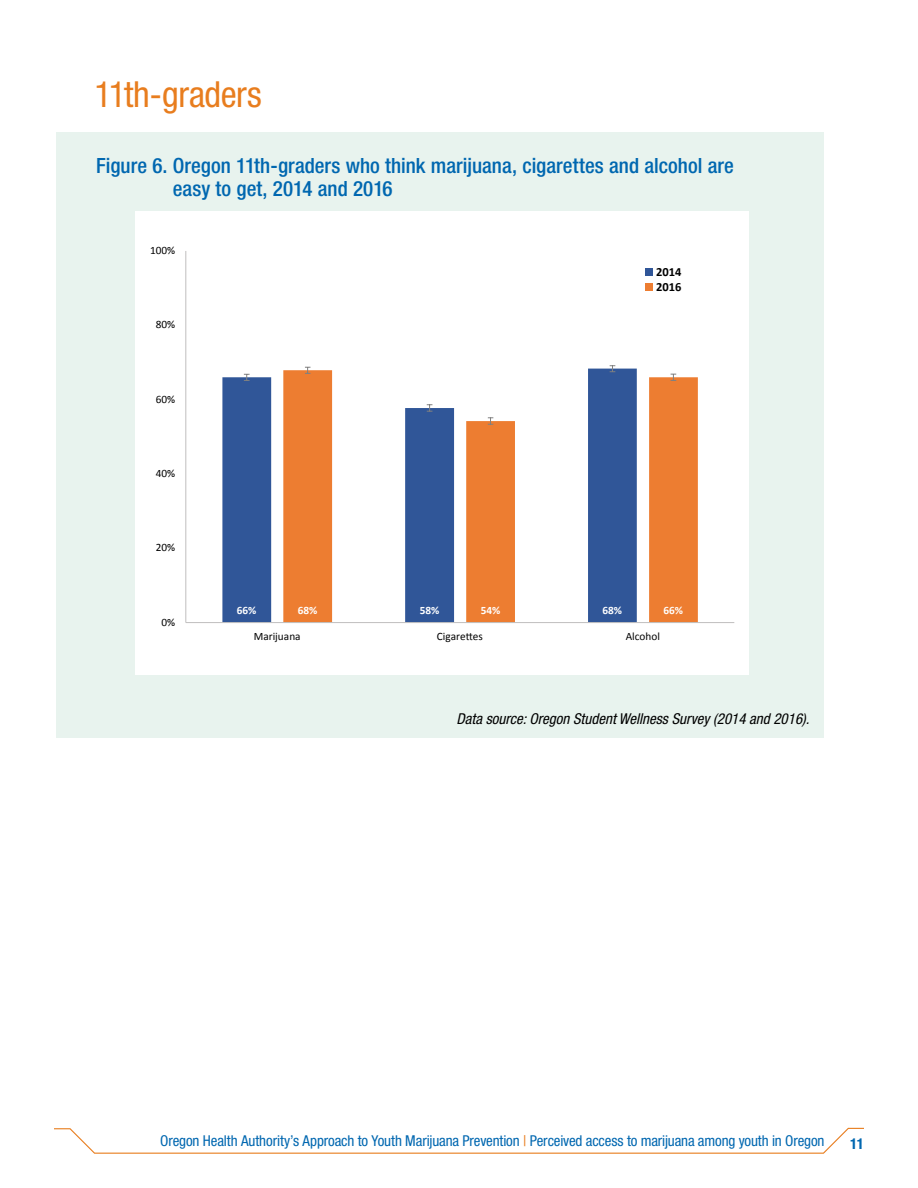
<style>
.page{position:relative;width:918px;height:1188px;background:#fff}
.page>*{position:absolute;margin:0;border:0;box-sizing:border-box;transform-origin:0 0}
.t1{font:condensed 36px "Helvetica Neue LT Std";letter-spacing:-.015em;color:#e87d1e}
.graph_header{font:500 condensed 21px/22.5px "Helvetica Neue LT Std";color:#0067b0}
.t2{font:condensed 15px "Helvetica Neue LT Std";letter-spacing:-.01em;color:#0067b0}
.Citation2{font:italic condensed 15px "Helvetica Neue LT Std";color:#000}
.t3{font:700 condensed 15px "Helvetica Neue LT Std";color:#0067b0}
.t4{font:700 12.45px/15px "Calibri";color:#000}
.t5{font:11.25px "Calibri";color:#010101}
.t6{font:700 11.25px "Calibri";color:#fff}
.s1{color:#e87d1e}
</style>
<div class="page">
<svg style="left:54px;top:1127px;width:810px;height:27px"></svg>
<div style="left:56px;top:132px;width:768px;height:606px;background:#e8f3ee"></div>
<div style="left:135px;top:212px;width:614px;height:463px;background:#fff"></div>
<svg style="left:222px;top:369px;width:415px;height:253px;fill:#305698"></svg>
<svg style="left:283px;top:370px;width:415px;height:252px"></svg>
<svg style="left:244px;top:374px;width:6px;height:7px"></svg>
<svg style="left:427px;top:404px;width:5px;height:8px"></svg>
<svg style="left:610px;top:365px;width:5px;height:7px"></svg>
<svg style="left:305px;top:367px;width:5px;height:7px"></svg>
<svg style="left:488px;top:417px;width:5px;height:8px"></svg>
<svg style="left:671px;top:374px;width:5px;height:7px"></svg>
<hr style="left:186px;top:251px;width:1px;height:372px;background:#c0bfbf">
<hr style="left:186px;top:622px;width:548px;height:1px;background:#c0bfbf">
<div style="left:645px;top:268px;width:8px;height:8px;background:#305698"></div>
<div style="left:646px;top:283px;width:7px;height:8px;background:#ed7d31"></div>
<h2 class="t1" style="left:94px;top:73px;width:169px">11th-graders</h2>
<p class="graph_header" style="left:173px;top:154px;width:563px;text-indent:-77px">Figure 6. Oregon 11th-graders who think marijuana, cigarettes and alcohol are easy to get, 2014 and 2016</p>
<p class="t5" style="left:150px;top:243px;width:27px">100%</p>
<p class="t5" style="left:156px;top:318px;width:21px">80%</p>
<p class="t5" style="left:156px;top:392px;width:21px">60%</p>
<p class="t5" style="left:156px;top:466px;width:21px">40%</p>
<p class="t5" style="left:156px;top:541px;width:21px">20%</p>
<p class="t5" style="left:162px;top:615px;width:15px">0%</p>
<p class="t4" style="left:656px;top:264px;width:27px">2014<br>2016</p>
<p class="t6" style="left:237px;top:603px;width:21px">66%</p>
<p class="t6" style="left:298px;top:603px;width:21px">68%</p>
<p class="t6" style="left:420px;top:603px;width:21px">58%</p>
<p class="t6" style="left:481px;top:603px;width:21px">54%</p>
<p class="t6" style="left:603px;top:603px;width:21px">68%</p>
<p class="t6" style="left:664px;top:603px;width:21px">66%</p>
<p class="t5" style="left:254px;top:630px;width:48px">Marijuana</p>
<p class="t5" style="left:437px;top:630px;width:48px">Cigarettes</p>
<p class="t5" style="left:626px;top:630px;width:36px">Alcohol</p>
<p class="Citation2" style="left:456px;top:710px;width:355px">Data source: Oregon Student Wellness Survey (2014 and 2016).</p>
<p class="t2" style="left:160px;top:1132px;width:666px">Oregon Health Authority’s Approach to Youth Marijuana Prevention <span class="s1">|</span> Perceived access to marijuana among youth in Oregon</p>
<p class="t3" style="left:850px;top:1135px;width:15px">11</p>
</div>
